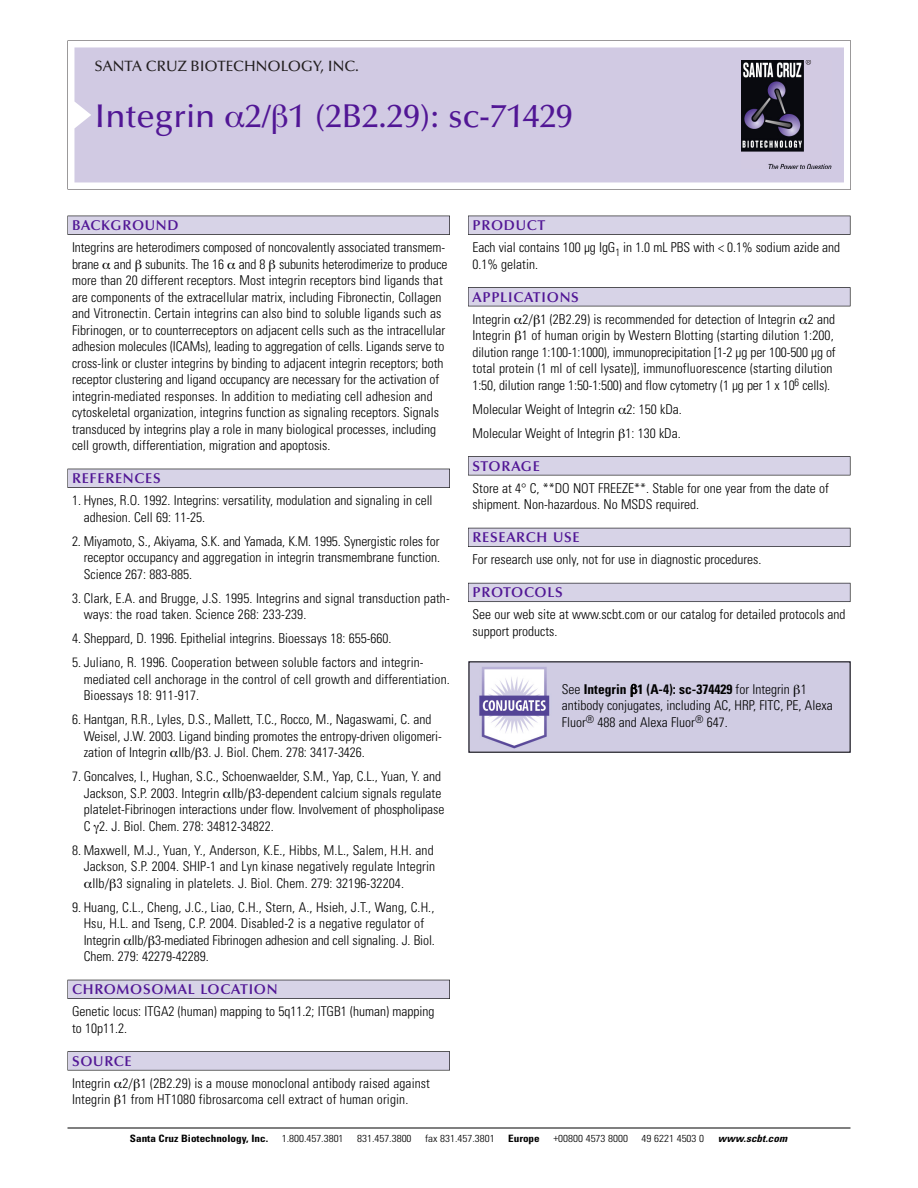
<style>
.page{position:relative;width:918px;height:1188px;background:#fff}
.page>*{position:absolute;margin:0;border:0;box-sizing:border-box;transform-origin:0 0}
.t1{font:500 33px "Optima";color:#511695}
.t2{font:500 15px "Optima";color:#231f20}
.t3{font:600 14.25px "Optima";letter-spacing:.05em;color:#511695}
.t4{font:300 condensed 13.5px/16.5px "Univers";color:#000}
.t5{font:300 condensed 10.2px "Univers";color:#000;scale:1.1 1}
.t6{font:700 condensed 10.2px "Univers";color:#000;scale:1.1 1}
.t7{font:italic 700 condensed 10.2px "Univers";letter-spacing:.005em;color:#000;scale:1.1 1}
.s1{font-weight:700}
</style>
<div class="page">
<svg style="left:68px;top:40px;width:783px;height:149px"></svg>
<div style="left:74px;top:47px;width:770px;height:135px;background:#d1cae3"></div>
<img style="left:741px;top:60px;width:90px;height:108px">
<div style="left:68px;top:216px;width:382px;height:19px;background:#525155"></div>
<div style="left:68px;top:216px;width:381px;height:18px;background:#d7d3e7"></div>
<div style="left:68px;top:469px;width:382px;height:19px;background:#515055"></div>
<div style="left:68px;top:469px;width:381px;height:18px;background:#d7d3e7"></div>
<div style="left:68px;top:980px;width:382px;height:19px;background:#525158"></div>
<div style="left:68px;top:980px;width:381px;height:18px;background:#d7d3e7"></div>
<div style="left:68px;top:1051px;width:382px;height:19px;background:#575759"></div>
<div style="left:68px;top:1052px;width:381px;height:18px;background:#d7d3e7"></div>
<div style="left:468px;top:216px;width:382px;height:19px;background:#525155"></div>
<div style="left:468px;top:216px;width:382px;height:18px;background:#d7d3e7"></div>
<div style="left:468px;top:287px;width:382px;height:19px;background:#525155"></div>
<div style="left:468px;top:288px;width:382px;height:18px;background:#d7d3e7"></div>
<div style="left:468px;top:456px;width:382px;height:19px;background:#545357"></div>
<div style="left:468px;top:457px;width:382px;height:18px;background:#d7d3e7"></div>
<div style="left:468px;top:528px;width:382px;height:19px;background:#54535a"></div>
<div style="left:468px;top:528px;width:382px;height:18px;background:#d7d3e7"></div>
<div style="left:468px;top:583px;width:382px;height:19px;background:#5b5a62"></div>
<div style="left:468px;top:583px;width:382px;height:18px;background:#d7d3e7"></div>
<hr style="left:68px;top:1128px;width:782px;height:1px;background:#000">
<img style="left:471px;top:664px;width:377px;height:87px">
<svg style="left:225px;top:112px;width:19px;height:16px"></svg>
<svg style="left:273px;top:105px;width:14px;height:29px"></svg>
<svg style="left:631px;top:684px;width:6px;height:12px"></svg>
<svg style="left:794px;top:684px;width:6px;height:13px"></svg>
<p class="t2" style="left:94px;top:61px;width:266px">SANTA CRUZ BIOTECHNOLOGY, INC.</p>
<h1 class="t1" style="left:94px;top:103px;width:480px">Integrin 2/ 1 (2B2.29): sc-71429</h1>
<p class="t3" style="left:72px;top:219px;width:108px">BACKGROUND</p>
<p class="t4" style="left:72px;top:240px;width:377px">Integrins are heterodimers composed of noncovalently associated transmem&shy;brane and subunits. The 16 and 8 subunits heterodimerize to produce more than 20 different receptors. Most integrin receptors bind ligands that are components of the extracellular matrix, including Fibronectin, Collagen and Vitronectin. Certain integrins can also bind to soluble ligands such as Fibrinogen, or to counterreceptors on adjacent cells such as the intracellular adhesion molecules (ICAMs), leading to aggregation of cells. Ligands serve to cross-link or cluster integrins by binding to adjacent integrin receptors; both receptor clustering and ligand occupancy are necessary for the activation of integrin-mediated responses. In addition to mediating cell adhesion and cytoskeletal organization, integrins function as signaling receptors. Signals transduced by integrins play a role in many biological processes, including cell growth, differentiation, migration and apoptosis.</p>
<p class="t3" style="left:72px;top:473px;width:90px">REFERENCES</p>
<p class="t4" style="left:84px;top:493px;width:350px;text-indent:-12px">1. Hynes, R.O. 1992. Integrins: versatility, modulation and signaling in cell adhesion. Cell 69: 11-25.</p>
<p class="t4" style="left:84px;top:534px;width:358px;text-align:justify;text-indent:-12px">2. Miyamoto, S., Akiyama, S.K. and Yamada, K.M. 1995. Synergistic roles for receptor occupancy and aggregation in integrin transmembrane function.<br>Science 267: 883-885.</p>
<p class="t4" style="left:84px;top:591px;width:368px;text-indent:-12px">3. Clark, E.A. and Brugge, J.S. 1995. Integrins and signal transduction path&shy;ways: the road taken. Science 268: 233-239.</p>
<p class="t4" style="left:72px;top:631px;width:321px">4. Sheppard, D. 1996. Epithelial integrins. Bioessays 18: 655-660.</p>
<p class="t4" style="left:84px;top:655px;width:368px;text-indent:-12px">5. Juliano, R. 1996. Cooperation between soluble factors and integrin&shy;mediated cell anchorage in the control of cell growth and differentiation.<br>Bioessays 18: 911-917.</p>
<p class="t4" style="left:84px;top:712px;width:360px;text-indent:-12px">6. Hantgan, R.R., Lyles, D.S., Mallett, T.C., Rocco, M., Nagaswami, C. and<br>Weisel, J.W. 2003. Ligand binding promotes the entropy-driven oligomeri&shy;zation of Integrin IIb/ 3. J. Biol. Chem. 278: 3417-3426.</p>
<p class="t4" style="left:84px;top:769px;width:362px;text-indent:-12px">7. Goncalves, I., Hughan, S.C., Schoenwaelder, S.M., Yap, C.L., Yuan, Y. and Jackson, S.P. 2003. Integrin IIb/ 3-dependent calcium signals regulate platelet-Fibrinogen interactions under flow. Involvement of phospholipase C 2. J. Biol. Chem. 278: 34812-34822.</p>
<p class="t4" style="left:72px;top:843px;width:363px">8. Maxwell, M.J., Yuan, Y., Anderson, K.E., Hibbs, M.L., Salem, H.H. and</p>
<p class="t4" style="left:84px;top:859px;width:353px">Jackson, S.P. 2004. SHIP-1 and Lyn kinase negatively regulate Integrin</p>
<p class="t4" style="left:92px;top:876px;width:313px">IIb/ 3 signaling in platelets. J. Biol. Chem. 279: 32196-32204.</p>
<p class="t4" style="left:84px;top:900px;width:353px;text-indent:-12px">9. Huang, C.L., Cheng, J.C., Liao, C.H., Stern, A., Hsieh, J.T., Wang, C.H., Hsu, H.L. and Tseng, C.P. 2004. Disabled-2 is a negative regulator of Integrin IIb/ 3-mediated Fibrinogen adhesion and cell signaling. J. Biol.<br>Chem. 279: 42279-42289.</p>
<p class="t3" style="left:72px;top:984px;width:207px">CHROMOSOMAL LOCATION</p>
<p class="t4" style="left:72px;top:1004px;width:364px">Genetic locus: ITGA2 (human) mapping to 5q11.2; ITGB1 (human) mapping to 10p11.2.</p>
<p class="t3" style="left:72px;top:1055px;width:61px">SOURCE</p>
<p class="t4" style="left:72px;top:1076px;width:360px">Integrin 2/ 1 (2B2.29) is a mouse monoclonal antibody raised against<br>Integrin 1 from HT1080 fibrosarcoma cell extract of human origin.</p>
<p class="t3" style="left:473px;top:219px;width:74px">PRODUCT</p>
<p class="t4" style="left:473px;top:240px;width:369px">Each vial contains 100 µg IgG<sub>1</sub> in 1.0 mL PBS with &lt; 0.1% sodium azide and<br>0.1% gelatin.</p>
<p class="t3" style="left:473px;top:291px;width:108px">APPLICATIONS</p>
<p class="t4" style="left:473px;top:312px;width:365px">Integrin 2/ 1 (2B2.29) is recommended for detection of Integrin 2 and Integrin 1 of human origin by Western Blotting (starting dilution 1:200, dilution range 1:100-1:1000), immunoprecipitation [1-2 µg per 100-500 µg of total protein (1 ml of cell lysate)], immunofluorescence (starting dilution 1:50, dilution range 1:50-1:500) and flow cytometry (1 µg per 1 x 10<sup>6</sup> cells).</p>
<p class="t4" style="left:473px;top:398px;width:211px;line-height:24px">Molecular Weight of Integrin 2: 150 kDa.<br>Molecular Weight of Integrin 1: 130 kDa.</p>
<p class="t3" style="left:473px;top:460px;width:69px">STORAGE</p>
<p class="t4" style="left:473px;top:481px;width:358px">Store at 4° C, **DO NOT FREEZE**. Stable for one year from the date of shipment. Non-hazardous. No MSDS required.</p>
<p class="t3" style="left:473px;top:532px;width:109px">RESEARCH USE</p>
<p class="t4" style="left:473px;top:552px;width:290px">For research use only, not for use in diagnostic procedures.</p>
<p class="t3" style="left:473px;top:587px;width:92px">PROTOCOLS</p>
<p class="t4" style="left:473px;top:607px;width:375px">See our web site at www.scbt.com or our catalog for detailed protocols and support products.</p>
<p class="t4" style="left:562px;top:682px;width:272px">See <span class="s1">Integrin 1 (A-4): sc-374429</span> for Integrin 1 antibody conjugates, including AC, HRP, FITC, PE, Alexa<br>Fluor<sup>®</sup> 488 and Alexa Fluor<sup>®</sup> 647.</p>
<p class="t6" style="left:130px;top:1135px;width:127px">Santa Cruz Biotechnology, Inc.</p>
<p class="t5" style="left:282px;top:1135px;width:58px">1.800.457.3801</p>
<p class="t5" style="left:357px;top:1135px;width:51px">831.457.3800</p>
<p class="t5" style="left:425px;top:1135px;width:65px">fax 831.457.3801</p>
<p class="t6" style="left:508px;top:1135px;width:30px">Europe</p>
<p class="t5" style="left:553px;top:1135px;width:69px">+00800 4573 8000</p>
<p class="t5" style="left:642px;top:1135px;width:58px">49 6221 4503 0</p>
<p class="t7" style="left:718px;top:1135px;width:64px">www.scbt.com</p>
</div>
